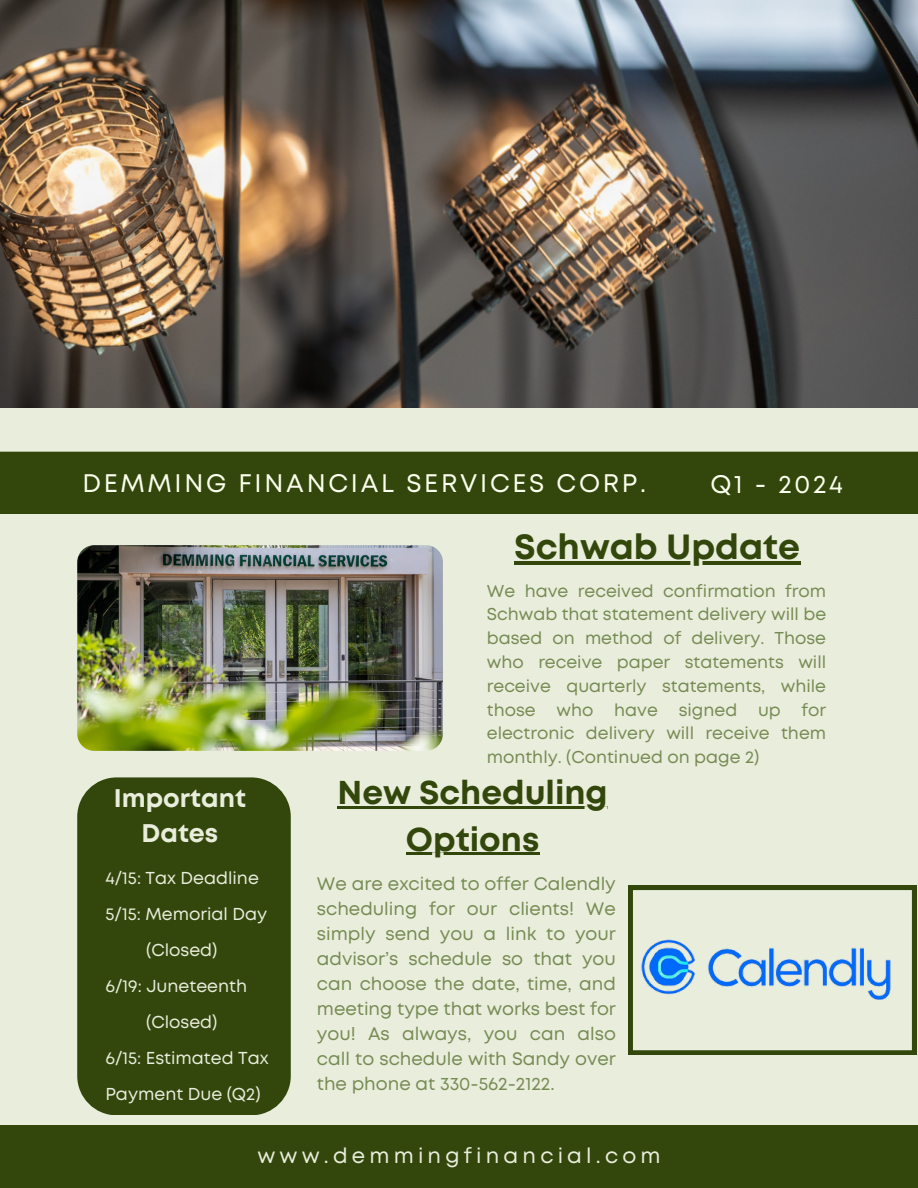
<style>
.page{position:relative;width:918px;height:1188px;background:#e9eddb}
.page>*{position:absolute;margin:0;border:0;box-sizing:border-box;transform-origin:0 0}
.t1{font:700 34.95px "Mont";color:#33470c}
.t2{font:700 33px "Mont";color:#33470c}
.t3{font:700 25.5px/34.8px "Mont";color:#e9eddb;text-align:center}
.t4{font:25.35px "Mont";letter-spacing:.11em;color:#fbffed}
.t5{font:21.15px "Mont";letter-spacing:.2em;color:#e9eddb}
.t6{font:18px/25px "Mont";color:#768b54;text-align:justify}
.t7{font:17.25px/36px "Mont";color:#e9eddb}
.t8{font:17.1px/23.9px "Mont";color:#768b54;text-align:justify}
</style>
<div class="page">
<img style="left:0;top:0;width:918px;height:407px">
<div style="left:0;top:1125px;width:918px;height:63px;background:#33470c"></div>
<div style="left:0;top:452px;width:918px;height:62px;background:#33470c"></div>
<img style="left:77px;top:545px;width:366px;height:206px;border-radius:17px">
<div style="left:77px;top:777px;width:214px;height:338px;background:#33470c;border-radius:39px"></div>
<svg style="left:628px;top:886px;width:288px;height:168px"></svg>
<hr style="left:514px;top:561px;width:286px;height:4px;background:#33470c">
<hr style="left:338px;top:807px;width:270px;height:2px;background:#33470c">
<hr style="left:406px;top:853px;width:133px;height:2px;background:#33470c">
<p class="t4" style="left:82px;top:474px;width:565px">DEMMING FINANCIAL SERVICES CORP.</p>
<h1 class="t4" style="left:710px;top:475px;width:134px">Q1 - 2024</h1>
<p class="t3" style="left:114px;top:782px;width:134px">Important<br>Dates</p>
<p class="t7" style="left:105px;top:862px;width:155px">4/15: Tax Deadline</p>
<p class="t7" style="left:105px;top:898px;width:163px">5/15: Memorial Day</p>
<p class="t7" style="left:146px;top:934px;width:73px">(Closed)</p>
<p class="t7" style="left:105px;top:970px;width:143px">6/19: Juneteenth</p>
<h4 class="t7" style="left:105px;top:1006px;width:165px;text-indent:41px">(Closed)<br>6/15: Estimated Tax<br>Payment Due (Q2)</h4>
<h3 class="t1" style="left:514px;top:534px;width:288px">Schwab Update</h3>
<h1 class="t8" style="left:487px;top:580px;width:341px">We have received confirmation from Schwab that statement delivery will be based on method of delivery. Those who receive paper statements will receive quarterly statements, while those who have signed up for electronic delivery will receive them monthly. (Continued on page 2)</h1>
<p class="t2" style="left:338px;top:781px;width:272px">New Scheduling</p>
<p class="t2" style="left:406px;top:827px;width:135px">Options</p>
<p class="t6" style="left:317px;top:872px;width:301px">We are excited to offer Calendly scheduling for our clients! We simply send you a link to your advisor’s schedule so that you can choose the date, time, and meeting type that works best for you! As always, you can also call to schedule with Sandy over the phone at 330-562-2122.</p>
<p class="t5" style="left:257px;top:1148px;width:405px">www.demmingfinancial.com</p>
</div>
